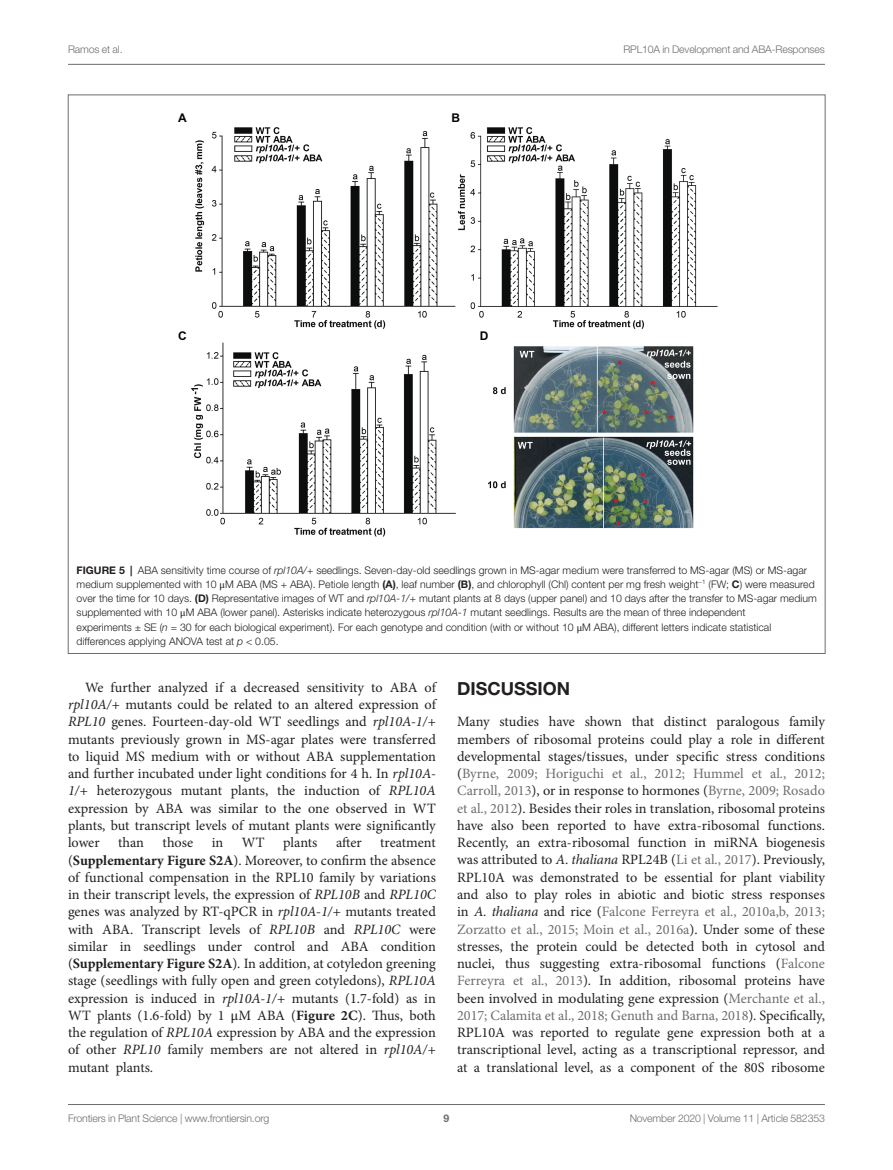
<style>
.page{position:relative;width:893px;height:1170px;background:#fff}
.page>*{position:absolute;margin:0;border:0;box-sizing:border-box;transform-origin:0 0}
.HEAD_1{font:700 18px "Helvetica Neue LT Std";color:#231f20}
.TEXT{font:14.25px/17.2px "Minion Pro";letter-spacing:-.005em;color:#231f20;text-align:justify}
.TEXT_FLUSH{font:14.25px/17.2px "Minion Pro";letter-spacing:-.005em;color:#231f20;text-align:justify}
.t1{font:700 12px "Arial";color:#040503}
.FIG_LEG{font:300 10.5px/14.2px "Helvetica Neue LT Std";color:#231f20}
.t2{font:300 10.5px "Helvetica Neue LT Std";letter-spacing:-.015em;color:#6c6d70}
.t3{font:700 10.5px "Helvetica Neue LT Std";color:#6c6d70}
.s1{font-weight:700}
.s2{font-style:italic}
.s3{font-family:"STIX General";font-weight:400}
.s4{font-family:"STIX General"}
.s5{color:#6c6d70}
</style>
<div class="page">
<hr style="left:68px;top:64px;width:757px;height:1px;background:#6c6d70">
<hr style="left:68px;top:1104px;width:757px;height:1px;background:#6c6d70">
<img style="left:191px;top:127px;width:527px;height:410px">
<p class="t2" style="left:68px;top:42px;width:56px">Ramos et al.</p>
<p class="t2" style="left:623px;top:42px;width:203px">RPL10A in Development and ABA-Responses</p>
<p class="t1" style="left:178px;top:109px;width:10px">A</p>
<p class="t1" style="left:451px;top:109px;width:10px">B</p>
<p class="t1" style="left:178px;top:327px;width:10px">C</p>
<p class="t1" style="left:480px;top:327px;width:10px">D</p>
<p class="FIG_LEG" style="left:77px;top:562px;width:742px"><span class="s1">FIGURE 5 |</span> ABA sensitivity time course of <span class="s2">rpl10A/+</span> seedlings. Seven-day-old seedlings grown in MS-agar medium were transferred to MS-agar (MS) or MS-agar medium supplemented with 10 <span class="s3">μ</span>M ABA (MS + ABA). Petiole length <span class="s1">(A)</span>, leaf number <span class="s1">(B)</span>, and chlorophyll (Chl) content per mg fresh weight<sup>−1</sup> (FW; <span class="s1">C</span>) were measured over the time for 10 days. <span class="s1">(D)</span> Representative images of WT and <span class="s2">rpl10A-1/+</span> mutant plants at 8 days (upper panel) and 10 days after the transfer to MS-agar medium supplemented with 10 <span class="s3">μ</span>M ABA (lower panel). Asterisks indicate heterozygous <span class="s2">rpl10A-1</span> mutant seedlings. Results are the mean of three independent<br>experiments ± SE (<span class="s2">n</span> = 30 for each biological experiment). For each genotype and condition (with or without 10 <span class="s3">μ</span>M ABA), different letters indicate statistical differences applying ANOVA test at <span class="s2">p</span> &lt; 0.05.</p>
<p class="TEXT" style="left:68px;top:678px;width:369px;text-indent:17px">We further analyzed if a decreased sensitivity to ABA of <span class="s2">rpl10A/+</span> mutants could be related to an altered expression of <span class="s2">RPL10</span> genes. Fourteen-day-old WT seedlings and <span class="s2">rpl10A-1/+ </span>mutants previously grown in MS-agar plates were transferred to liquid MS medium with or without ABA supplementation and further incubated under light conditions for 4 h. In <span class="s2">rpl10A-1/+</span> heterozygous mutant plants, the induction of <span class="s2">RPL10A </span>expression by ABA was similar to the one observed in WT plants, but transcript levels of mutant plants were significantly lower</p>
<p class="TEXT" style="left:118px;top:834px;width:27px">than</p>
<p class="TEXT" style="left:163px;top:834px;width:32px">those</p>
<p class="TEXT" style="left:212px;top:834px;width:13px">in</p>
<p class="TEXT" style="left:242px;top:834px;width:24px">WT</p>
<p class="TEXT" style="left:283px;top:834px;width:36px">plants</p>
<p class="TEXT" style="left:336px;top:834px;width:27px">after</p>
<p class="TEXT" style="left:68px;top:834px;width:369px;text-indent:312px">treatment (<span class="s1">Supplementary Figure S2A</span>). Moreover, to confirm the absence of functional compensation in the RPL10 family by variations in their transcript levels, the expression of <span class="s2">RPL10B</span> and <span class="s2">RPL10C </span>genes was analyzed by RT-qPCR in <span class="s2">rpl10A-1/+</span> mutants treated with ABA. Transcript levels of <span class="s2">RPL10B</span> and <span class="s2">RPL10C</span> were similar in seedlings under control and ABA condition (<span class="s1">Supplementary Figure S2A</span>). In addition, at cotyledon greening stage (seedlings with fully open and green cotyledons), <span class="s2">RPL10A </span>expression is induced in <span class="s2">rpl10A-1/+</span> mutants (1.7-fold) as in WT plants (1.6-fold) by 1 <span class="s4">μ</span>M ABA (<span class="s1">Figure 2C</span>). Thus, both the regulation of <span class="s2">RPL10A</span> expression by ABA and the expression of other <span class="s2">RPL10</span> family members are not altered in <span class="s2">rpl10A/+ </span>mutant plants.</p>
<p class="HEAD_1" style="left:457px;top:677px;width:115px">DISCUSSION</p>
<p class="TEXT_FLUSH" style="left:457px;top:713px;width:369px">Many studies have shown that distinct paralogous family members of ribosomal proteins could play a role in different developmental stages/tissues, under specific stress conditions (<span class="s5">Byrne, 2009; Horiguchi et al., 2012; Hummel et al., 2012; Carroll, 2013</span>), or in response to hormones (<span class="s5">Byrne, 2009; Rosado et al., 2012</span>). Besides their roles in translation, ribosomal proteins have also been reported to have extra-ribosomal functions.<br>Recently, an extra-ribosomal function in miRNA biogenesis was attributed to <span class="s2">A. thaliana</span> RPL24B (<span class="s5">Li et al., 2017</span>). Previously, RPL10A was demonstrated to be essential for plant viability and also to play roles in abiotic and biotic stress responses in <span class="s2">A. thaliana</span> and rice (<span class="s5">Falcone Ferreyra et al., 2010a,b, 2013; Zorzatto et al., 2015; Moin et al., 2016a</span>). Under some of these stresses, the protein could be detected both in cytosol and nuclei, thus suggesting extra-ribosomal functions (<span class="s5">Falcone Ferreyra et al., 2013</span>). In addition, ribosomal proteins have been involved in modulating gene expression (<span class="s5">Merchante et al., 2017; Calamita et al., 2018; Genuth and Barna, 2018</span>). Specifically, RPL10A was reported to regulate gene expression both at a transcriptional level, acting as a transcriptional repressor, and at a translational level, as a component of the 80S ribosome</p>
<p class="t2" style="left:68px;top:1111px;width:203px">Frontiers in Plant Science | www.frontiersin.org</p>
<p class="t3" style="left:444px;top:1111px;width:7px">9</p>
<p class="t2" style="left:630px;top:1111px;width:197px">November 2020 | Volume 11 | Article 582353</p>
</div>
